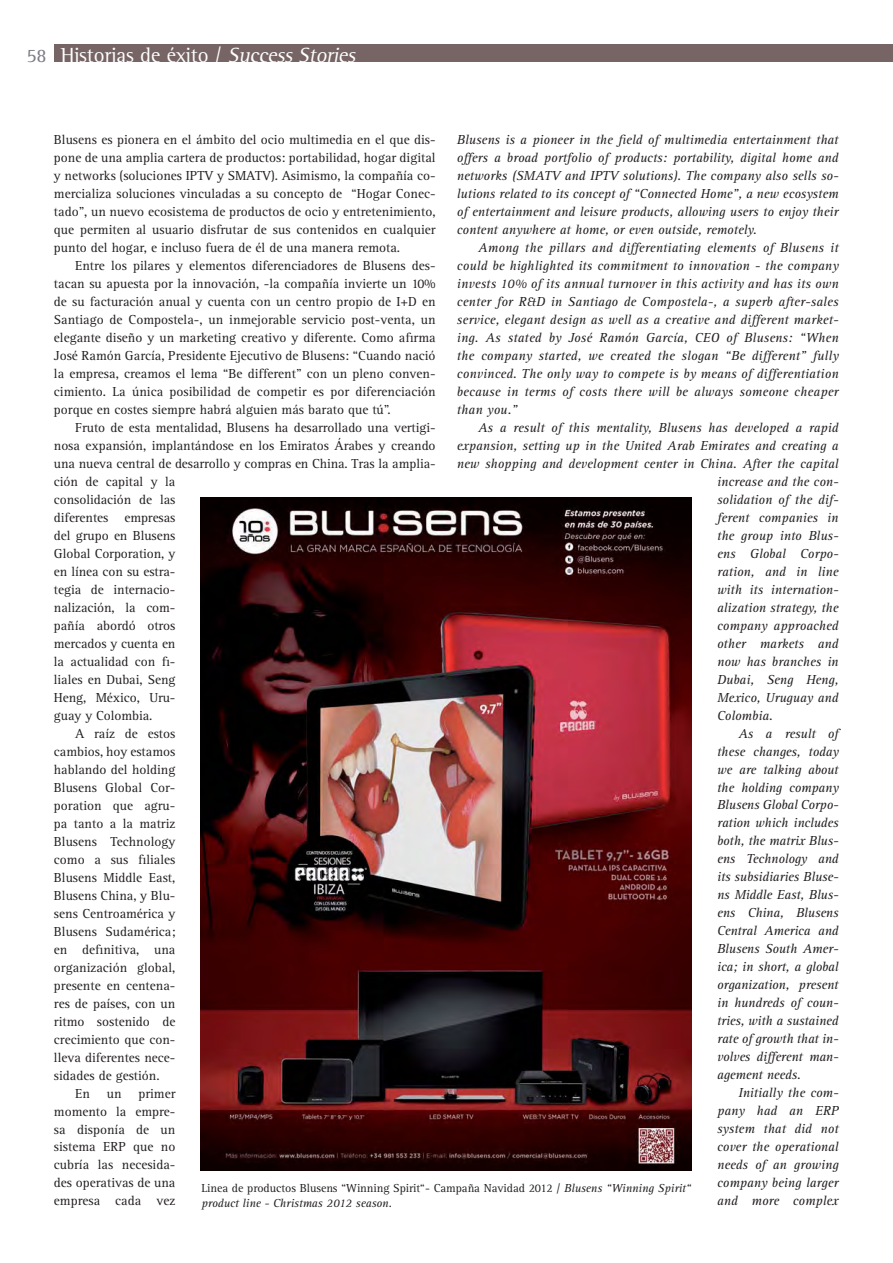
<style>
.page{position:relative;width:893px;height:1263px;background:#fff}
.page>*{position:absolute;margin:0;border:0;box-sizing:border-box;transform-origin:0 0}
.t1{font:21px "Rotis Semi Serif";color:#fff}
.t2{font:19.5px "Rotis Semi Serif";color:#7b7c85}
.t3{font:13.5px/18px "Rotis Serif";color:#231f20;text-align:justify}
.t4{font:italic 13.5px/18px "Rotis Serif";color:#231f20;text-align:justify}
.t5{font:12px/14.4px "Rotis Serif";letter-spacing:-.005em;color:#231f20}
.s1{font-style:italic}
</style>
<div class="page">
<img style="left:201px;top:498px;width:491px;height:673px">
<div style="left:54px;top:45px;width:838px;height:17px;background:#776565"></div>
<h2 class="t2" style="left:27px;top:48px;width:22px">58</h2>
<h1 class="t1" style="left:61px;top:47px;width:299px">Historias de éxito / <span class="s1">Success Stories</span></h1>
<p class="t4" style="left:457px;top:132px;width:383px">Blusens is a pioneer in the field of multimedia entertainment that offers a broad portfolio of products: portability, digital home and networks (SMATV and IPTV solutions). The company also sells so&shy;lutions related to its concept of “Connected Home”, a new ecosystem of entertainment and leisure products, allowing users to enjoy their content anywhere at home, or even outside, remotely.</p>
<p class="t4" style="left:457px;top:240px;width:383px;text-indent:21px">Among the pillars and differentiating elements of Blusens it could be highlighted its commitment to innovation - the company invests 10% of its annual turnover in this activity and has its own center for R&amp;D in Santiago de Compostela-, a superb after-sales service, elegant design as well as a creative and different market&shy;ing. As stated by José Ramón García, CEO of Blusens: “When the company started, we created the slogan “Be different” fully convinced. The only way to compete is by means of differentiation because in terms of costs there will be always someone cheaper than you.”</p>
<p class="t4" style="left:478px;top:420px;width:362px">As a result of this mentality, Blusens has developed a rapid</p>
<p class="t4" style="left:457px;top:438px;width:383px">expansion, setting up in the United Arab Emirates and creating a</p>
<p class="t4" style="left:457px;top:455px;width:383px">new shopping and development center in China. After the capital</p>
<p class="t4" style="left:717px;top:473px;width:123px">increase and the con-</p>
<p class="t4" style="left:717px;top:491px;width:123px">solidation of the dif-</p>
<p class="t4" style="left:717px;top:509px;width:123px">ferent companies in</p>
<p class="t4" style="left:717px;top:527px;width:123px">the group into Blus-</p>
<p class="t4" style="left:717px;top:545px;width:123px">ens Global Corpo-</p>
<p class="t4" style="left:717px;top:563px;width:123px">ration, and in line</p>
<p class="t4" style="left:717px;top:581px;width:123px">with its internation-</p>
<p class="t4" style="left:717px;top:599px;width:123px">alization strategy, the</p>
<p class="t4" style="left:717px;top:617px;width:123px">company approached</p>
<p class="t4" style="left:717px;top:635px;width:123px">other markets and</p>
<p class="t4" style="left:717px;top:653px;width:123px">now has branches in</p>
<p class="t4" style="left:717px;top:671px;width:123px">Dubai, Seng Heng,</p>
<p class="t4" style="left:717px;top:689px;width:123px">Mexico, Uruguay and</p>
<p class="t4" style="left:717px;top:707px;width:57px">Colombia.</p>
<p class="t4" style="left:738px;top:725px;width:102px">As a result of</p>
<p class="t4" style="left:717px;top:743px;width:123px">these changes, today</p>
<p class="t4" style="left:717px;top:761px;width:123px">we are talking about</p>
<p class="t4" style="left:717px;top:779px;width:123px">the holding company</p>
<p class="t4" style="left:717px;top:797px;width:123px">Blusens Global Corpo-</p>
<p class="t4" style="left:717px;top:815px;width:123px">ration which includes</p>
<p class="t4" style="left:717px;top:833px;width:123px">both, the matrix Blus-</p>
<p class="t4" style="left:717px;top:851px;width:123px">ens Technology and</p>
<p class="t4" style="left:717px;top:869px;width:123px">its subsidiaries Bluse-</p>
<p class="t4" style="left:717px;top:887px;width:123px">ns Middle East, Blus-</p>
<p class="t4" style="left:717px;top:905px;width:123px">ens China, Blusens</p>
<p class="t4" style="left:717px;top:923px;width:123px">Central America and</p>
<p class="t4" style="left:717px;top:941px;width:123px">Blusens South Amer-</p>
<p class="t4" style="left:717px;top:959px;width:123px">ica; in short, a global</p>
<p class="t4" style="left:717px;top:977px;width:123px">organization, present</p>
<p class="t4" style="left:717px;top:995px;width:123px">in hundreds of coun-</p>
<p class="t4" style="left:717px;top:1013px;width:123px">tries, with a sustained</p>
<p class="t4" style="left:717px;top:1031px;width:123px">rate of growth that in-</p>
<p class="t4" style="left:717px;top:1049px;width:123px">volves different man-</p>
<p class="t4" style="left:717px;top:1067px;width:85px">agement needs.</p>
<p class="t4" style="left:738px;top:1085px;width:102px">Initially the com-</p>
<p class="t4" style="left:717px;top:1103px;width:123px">pany had an ERP</p>
<p class="t4" style="left:717px;top:1121px;width:123px">system that did not</p>
<p class="t4" style="left:717px;top:1139px;width:123px">cover the operational</p>
<p class="t4" style="left:717px;top:1157px;width:123px">needs of an growing</p>
<p class="t4" style="left:717px;top:1175px;width:123px">company being larger</p>
<p class="t4" style="left:717px;top:1193px;width:123px">and more complex</p>
<p class="t3" style="left:54px;top:132px;width:383px">Blusens es pionera en el ámbito del ocio multimedia en el que dis&shy;pone de una amplia cartera de productos: portabilidad, hogar digital y networks (soluciones IPTV y SMATV). Asimismo, la compañía co&shy;mercializa soluciones vinculadas a su concepto de “Hogar Conec&shy;tado”, un nuevo ecosistema de productos de ocio y entretenimiento, que permiten al usuario disfrutar de sus contenidos en cualquier punto del hogar, e incluso fuera de él de una manera remota.</p>
<p class="t3" style="left:54px;top:258px;width:383px;text-indent:21px">Entre los pilares y elementos diferenciadores de Blusens des&shy;tacan su apuesta por la innovación, -la compañía invierte un 10% de su facturación anual y cuenta con un centro propio de I+D en Santiago de Compostela-, un inmejorable servicio post-venta, un elegante diseño y un marketing creativo y diferente. Como afirma José Ramón García, Presidente Ejecutivo de Blusens: “Cuando nació la empresa, creamos el lema “Be different” con un pleno conven&shy;cimiento. La única posibilidad de competir es por diferenciación porque en costes siempre habrá alguien más barato que tú”.</p>
<p class="t3" style="left:75px;top:420px;width:362px">Fruto de esta mentalidad, Blusens ha desarrollado una vertigi-</p>
<p class="t3" style="left:54px;top:438px;width:383px">nosa expansión, implantándose en los Emiratos Árabes y creando</p>
<p class="t3" style="left:54px;top:456px;width:383px">una nueva central de desarrollo y compras en China. Tras la amplia-</p>
<p class="t3" style="left:54px;top:474px;width:123px">ción de capital y la</p>
<p class="t3" style="left:54px;top:492px;width:123px">consolidación de las</p>
<p class="t3" style="left:54px;top:510px;width:123px">diferentes empresas</p>
<p class="t3" style="left:54px;top:528px;width:123px">del grupo en Blusens</p>
<p class="t3" style="left:54px;top:546px;width:123px">Global Corporation, y</p>
<p class="t3" style="left:54px;top:564px;width:123px">en línea con su estra-</p>
<p class="t3" style="left:54px;top:582px;width:123px">tegia de internacio-</p>
<p class="t3" style="left:54px;top:600px;width:123px">nalización, la com-</p>
<p class="t3" style="left:54px;top:618px;width:123px">pañía abordó otros</p>
<p class="t3" style="left:54px;top:636px;width:123px">mercados y cuenta en</p>
<p class="t3" style="left:54px;top:654px;width:123px">la actualidad con fi-</p>
<p class="t3" style="left:54px;top:672px;width:123px">liales en Dubai, Seng</p>
<p class="t3" style="left:54px;top:690px;width:123px">Heng, México, Uru-</p>
<p class="t3" style="left:54px;top:708px;width:100px">guay y Colombia.</p>
<p class="t3" style="left:75px;top:726px;width:102px">A raíz de estos</p>
<p class="t3" style="left:54px;top:744px;width:123px">cambios, hoy estamos</p>
<p class="t3" style="left:54px;top:762px;width:123px">hablando del holding</p>
<p class="t3" style="left:54px;top:780px;width:123px">Blusens Global Cor-</p>
<p class="t3" style="left:54px;top:797px;width:123px">poration que agru-</p>
<p class="t3" style="left:54px;top:815px;width:123px">pa tanto a la matriz</p>
<p class="t3" style="left:54px;top:833px;width:123px">Blusens Technology</p>
<p class="t3" style="left:54px;top:851px;width:123px">como a sus filiales</p>
<p class="t3" style="left:54px;top:869px;width:123px">Blusens Middle East,</p>
<p class="t3" style="left:54px;top:887px;width:123px">Blusens China, y Blu-</p>
<p class="t3" style="left:54px;top:905px;width:123px">sens Centroamérica y</p>
<p class="t3" style="left:54px;top:923px;width:123px">Blusens Sudamérica;</p>
<p class="t3" style="left:54px;top:941px;width:123px">en definitiva, una</p>
<p class="t3" style="left:54px;top:959px;width:123px">organización global,</p>
<p class="t3" style="left:54px;top:977px;width:123px">presente en centena-</p>
<p class="t3" style="left:54px;top:995px;width:123px">res de países, con un</p>
<p class="t3" style="left:54px;top:1013px;width:123px">ritmo sostenido de</p>
<p class="t3" style="left:54px;top:1031px;width:123px">crecimiento que con-</p>
<p class="t3" style="left:54px;top:1049px;width:123px">lleva diferentes nece-</p>
<p class="t3" style="left:54px;top:1067px;width:107px">sidades de gestión.</p>
<p class="t3" style="left:75px;top:1085px;width:102px">En un primer</p>
<p class="t3" style="left:54px;top:1103px;width:123px">momento la empre-</p>
<p class="t3" style="left:54px;top:1121px;width:123px">sa disponía de un</p>
<p class="t3" style="left:54px;top:1139px;width:123px">sistema ERP que no</p>
<p class="t3" style="left:54px;top:1157px;width:123px">cubría las necesida-</p>
<p class="t3" style="left:54px;top:1175px;width:123px">des operativas de una</p>
<p class="t3" style="left:54px;top:1193px;width:123px">empresa cada vez</p>
<p class="t5" style="left:201px;top:1182px;width:491px">Linea de productos Blusens “Winning Spirit“- Campaña Navidad 2012 / <span class="s1">Blusens “Winning Spirit“ product line - Christmas 2012 season.</span></p>
</div>
